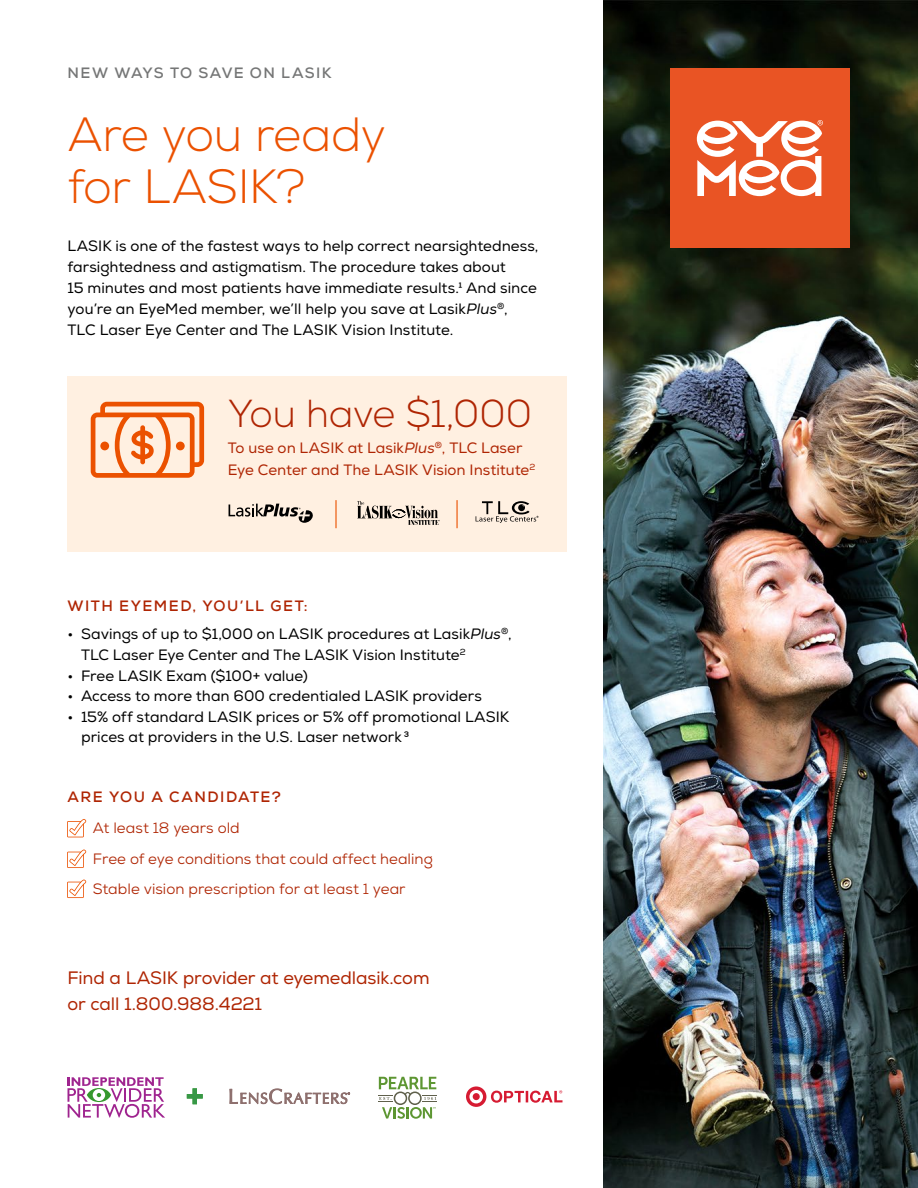
<style>
.page{position:relative;width:918px;height:1188px;background:#fff}
.page>*{position:absolute;margin:0;border:0;box-sizing:border-box;transform-origin:0 0}
.HI{font:300 48px/52.5px "Nexa";letter-spacing:-.015em;color:#eb5100}
.Figure{font:300 39px "Nexa";letter-spacing:-.01em;color:#af2503}
.CTA{font:18px/25.5px "Nexa";letter-spacing:-.005em;color:#af2503}
.intro{font:15px/21px "Nexa";letter-spacing:.005em;color:#000}
.orange_body{font:15px "Nexa";letter-spacing:.005em;color:#af2503}
.orange_body-2{font:15px/21.6px "Nexa";color:#af2503}
.CAPS_subhead{font:700 15px "Nexa";letter-spacing:.1em;color:#af2503}
.byline{font:700 15px "Nexa";letter-spacing:.09em;color:#757676}
.s1{font-style:italic}
</style>
<div class="page">
<div style="left:68px;top:376px;width:499px;height:175px;background:#fff0e1"></div>
<img style="left:603px;top:0;width:315px;height:1188px">
<div style="left:670px;top:69px;width:179px;height:179px;background:#e95424"></div>
<svg style="left:697px;top:120px;width:126px;height:76px"></svg>
<svg style="left:229px;top:504px;width:84px;height:19px"></svg>
<svg style="left:357px;top:501px;width:83px;height:24px"></svg>
<svg style="left:476px;top:501px;width:62px;height:22px"></svg>
<svg style="left:68px;top:1077px;width:97px;height:41px"></svg>
<svg style="left:230px;top:1089px;width:120px;height:15px"></svg>
<svg style="left:187px;top:1088px;width:16px;height:16px"></svg>
<svg style="left:379px;top:1077px;width:58px;height:42px"></svg>
<svg style="left:466px;top:1086px;width:96px;height:21px"></svg>
<hr style="left:456px;top:500px;width:2px;height:28px;background:#eb5100">
<hr style="left:335px;top:500px;width:2px;height:28px;background:#eb5100">
<svg style="left:91px;top:402px;width:113px;height:76px"></svg>
<svg style="left:67px;top:819px;width:19px;height:18px"></svg>
<svg style="left:67px;top:850px;width:19px;height:18px"></svg>
<svg style="left:67px;top:880px;width:19px;height:18px"></svg>
<h1 class="byline" style="left:68px;top:63px;width:266px">NEW WAYS TO SAVE ON LASIK</h1>
<h2 class="HI" style="left:68px;top:109px;width:320px">Are you ready for LASIK?</h2>
<p class="intro" style="left:68px;top:236px;width:473px">LASIK is one of the fastest ways to help correct nearsightedness, farsightedness and astigmatism. The procedure takes about<br>15 minutes and most patients have immediate results.1 And since you’re an EyeMed member, we’ll help you save at Lasik<span class="s1">Plus</span><sup>®</sup>, TLC Laser Eye Center and The LASIK Vision Institute.</p>
<p class="Figure" style="left:228px;top:391px;width:306px">You have $1,000</p>
<p class="orange_body-2" style="left:228px;top:437px;width:309px">To use on LASIK at Lasik<span class="s1">Plus</span><sup>®</sup>, TLC Laser<br>Eye Center and The LASIK Vision Institute<sup>2</sup></p>
<h3 class="CAPS_subhead" style="left:68px;top:596px;width:242px">WITH EYEMED, YOU’LL GET:</h3>
<p class="intro" style="left:81px;top:624px;width:432px;text-indent:-14px">• Savings of up to $1,000 on LASIK procedures at Lasik<span class="s1">Plus</span><sup>®</sup>,<br>TLC Laser Eye Center and The LASIK Vision Institute<sup>2</sup></p>
<p class="intro" style="left:68px;top:666px;width:242px">• Free LASIK Exam ($100+ value)</p>
<p class="intro" style="left:68px;top:686px;width:416px">• Access to more than 600 credentialed LASIK providers</p>
<p class="intro" style="left:81px;top:706px;width:430px;line-height:20.2px;text-indent:-14px">• 15% off standard LASIK prices or 5% off promotional LASIK prices at providers in the U.S. Laser network 3</p>
<h4 class="CAPS_subhead" style="left:68px;top:787px;width:215px">ARE YOU A CANDIDATE?</h4>
<p class="orange_body" style="left:93px;top:819px;width:148px">At least 18 years old</p>
<p class="orange_body" style="left:93px;top:849px;width:341px">Free of eye conditions that could affect healing</p>
<p class="orange_body" style="left:93px;top:879px;width:314px">Stable vision prescription for at least 1 year</p>
<p class="CTA" style="left:68px;top:966px;width:364px">Find a LASIK provider at eyemedlasik.com or call 1.800.988.4221</p>
</div>
